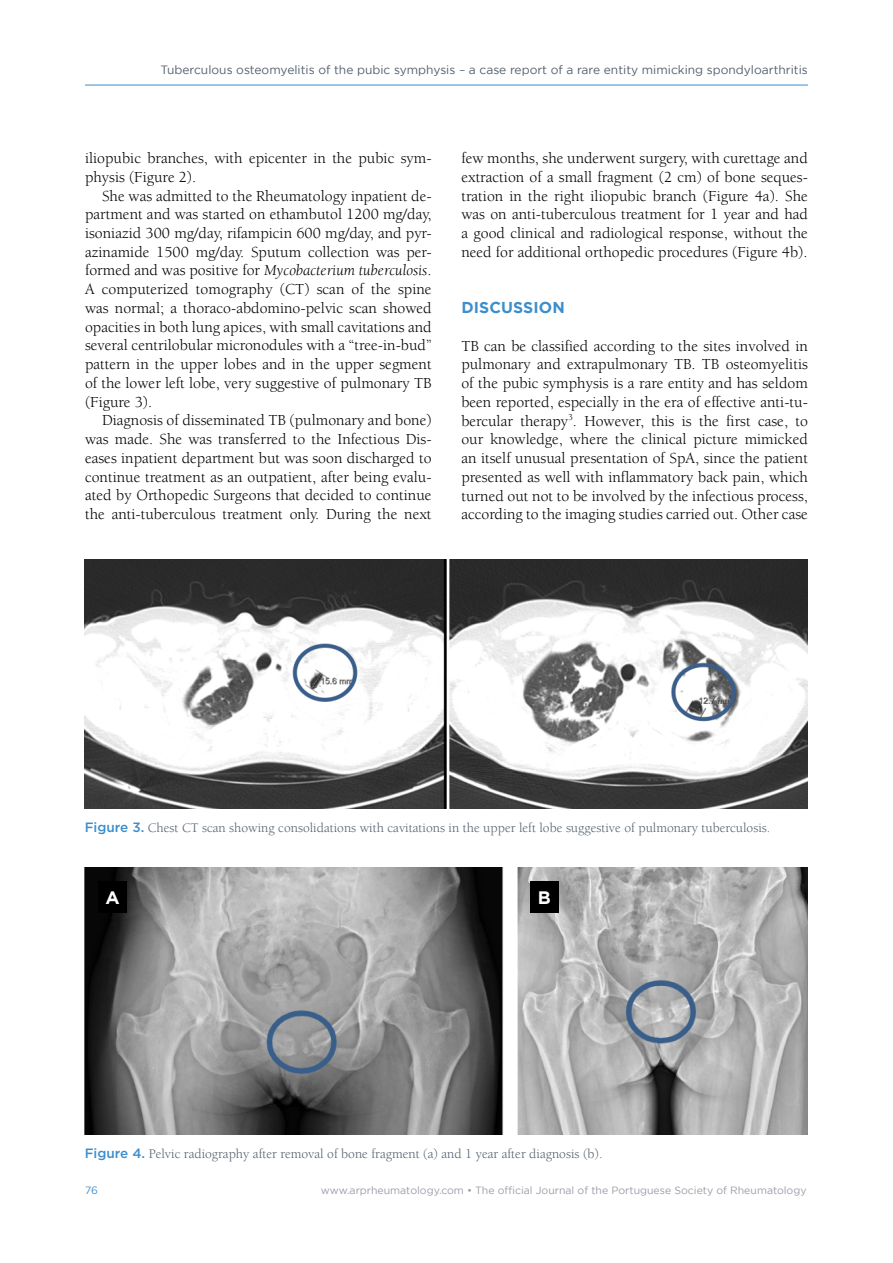
<style>
.page{position:relative;width:893px;height:1263px;background:#fff}
.page>*{position:absolute;margin:0;border:0;box-sizing:border-box;transform-origin:0 0}
.t1{font:700 18px "Gotham";color:#fff}
.t2{font:15.75px/18.8px "Berkeley";color:#000;text-align:justify}
.t3{font:700 15.75px "Gotham";letter-spacing:.01em;color:#3d8ecd}
.t4{font:13.5px "Berkeley";color:#53606e}
.t5{font:12px "Gotham";color:#53606e}
.t6{font:10.5px "Gotham";color:#9a9da7}
.t7{font:10.5px "Gotham";color:#3d8ecd}
.s1{font-style:italic}
.s2{font-family:"Gotham";font-weight:500;color:#3d8ecd}
</style>
<div class="page">
<hr style="left:85px;top:85px;width:723px;height:1px;background:#3d8ecd">
<img style="left:85px;top:867px;width:723px;height:267px">
<img style="left:85px;top:560px;width:723px;height:249px">
<div style="left:98px;top:882px;width:29px;height:31px;background:#000"></div>
<div style="left:530px;top:882px;width:29px;height:31px;background:#000"></div>
<p class="t5" style="left:160px;top:64px;width:649px">Tuberculous osteomyelitis of the pubic symphysis – a case report of a rare entity mimicking spondyloarthritis</p>
<p class="t2" style="left:85px;top:149px;width:348px">iliopubic branches, with epicenter in the pubic sym&shy;physis (Figure 2).</p>
<p class="t2" style="left:85px;top:187px;width:348px;text-indent:17px">She was admitted to the Rheumatology inpatient de&shy;partment and was started on ethambutol 1200 mg/day, isoniazid 300 mg/day, rifampicin 600 mg/day, and pyr&shy;azinamide 1500 mg/day. Sputum collection was per&shy;formed and was positive for <span class="s1">Mycobacterium tuberculosis</span>.<br>A computerized tomography (CT) scan of the spine was normal; a thoraco-abdomino-pelvic scan showed opacities in both lung apices, with small cavitations and several centrilobular micronodules with a “tree-in-bud” pattern in the upper lobes and in the upper segment of the lower left lobe, very suggestive of pulmonary TB (Figure 3).</p>
<p class="t2" style="left:85px;top:411px;width:348px;text-indent:17px">Diagnosis of disseminated TB (pulmonary and bone) was made. She was transferred to the Infectious Dis&shy;eases inpatient department but was soon discharged to continue treatment as an outpatient, after being evalu&shy;ated by Orthopedic Surgeons that decided to continue the anti-tuberculous treatment only. During the next</p>
<p class="t2" style="left:461px;top:149px;width:348px">few months, she underwent surgery, with curettage and extraction of a small fragment (2 cm) of bone seques&shy;tration in the right iliopubic branch (Figure 4a). She was on anti-tuberculous treatment for 1 year and had a good clinical and radiological response, without the need for additional orthopedic procedures (Figure 4b).</p>
<p class="t3" style="left:461px;top:298px;width:105px">DISCUSSION</p>
<p class="t2" style="left:461px;top:337px;width:348px">TB can be classified according to the sites involved in pulmonary and extrapulmonary TB. TB osteomyelitis of the pubic symphysis is a rare entity and has seldom been reported, especially in the era of effective anti-tu&shy;bercular therapy<sup>3</sup>. However, this is the first case, to our knowledge, where the clinical picture mimicked an itself unusual presentation of SpA, since the patient presented as well with inflammatory back pain, which turned out not to be involved by the infectious process, according to the imaging studies carried out. Other case</p>
<p class="t4" style="left:85px;top:821px;width:687px"><span class="s2">Figure 3.</span> Chest CT scan showing consolidations with cavitations in the upper left lobe suggestive of pulmonary tuberculosis.</p>
<p class="t1" style="left:106px;top:887px;width:16px">A</p>
<p class="t1" style="left:538px;top:887px;width:14px">B</p>
<p class="t4" style="left:85px;top:1146px;width:519px"><span class="s2">Figure 4.</span> Pelvic radiography after removal of bone fragment (a) and 1 year after diagnosis (b).</p>
<p class="t7" style="left:85px;top:1184px;width:14px">76</p>
<p class="t6" style="left:321px;top:1184px;width:487px">www.arprheumatology.com • The official Journal of the Portuguese Society of Rheumatology</p>
</div>
